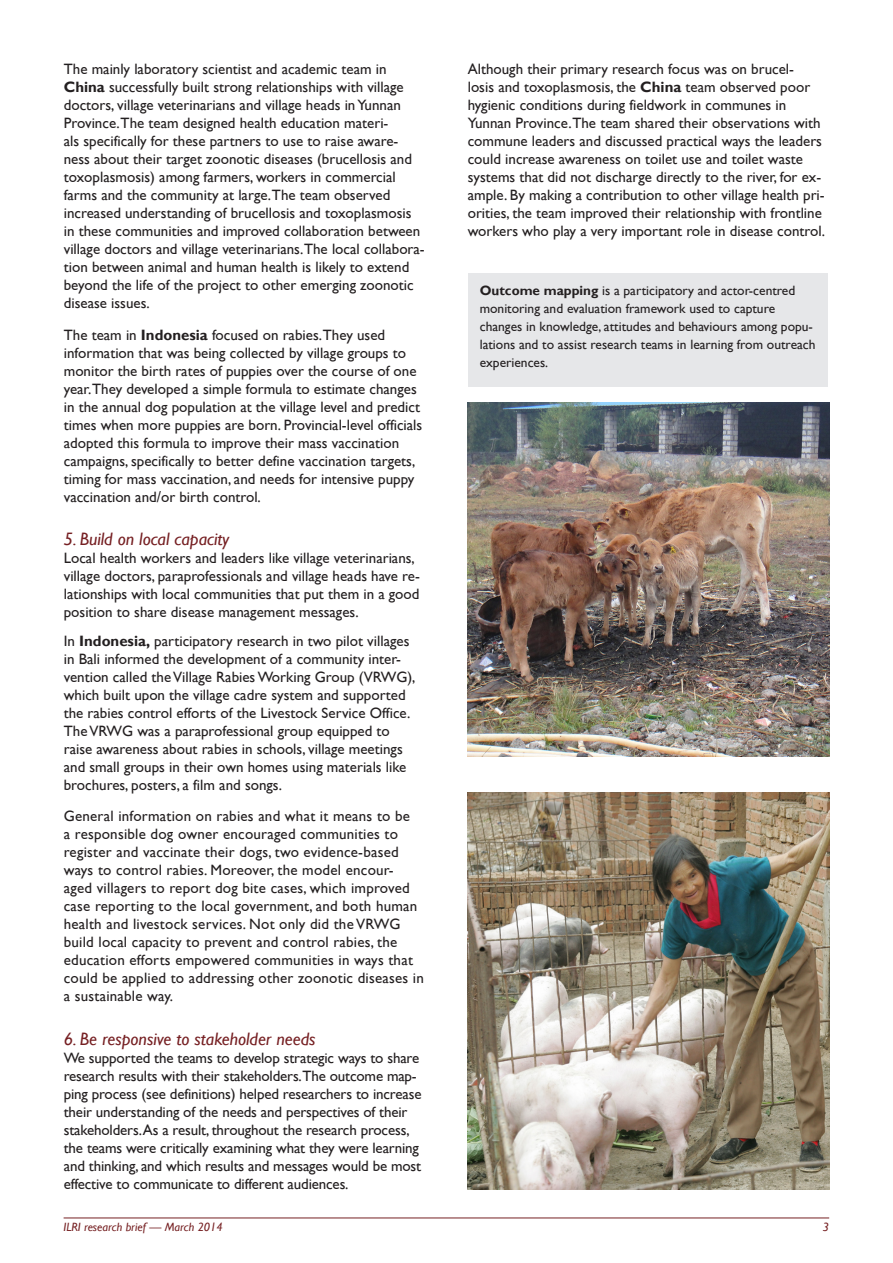
<style>
.page{position:relative;width:893px;height:1263px;background:#fff}
.page>*{position:absolute;margin:0;border:0;box-sizing:border-box;transform-origin:0 0}
.Heading_2{font:italic 18px "Gill Sans";color:#762023}
.body_text{font:15px/18px "Gill Sans";color:#231f20}
.Heading_2-2{font:15px/18px "Gill Sans";letter-spacing:-.01em;color:#231f20}
.Box_Text{font:13.5px/18px "Gill Sans";color:#231f20}
.t1{font:italic 12px "Gill Sans";color:#762123}
.s1{font-weight:700}
</style>
<div class="page">
<hr style="left:64px;top:1218px;width:765px;height:1px;background:#762123">
<div style="left:468px;top:274px;width:360px;height:113px;background:#e6e7e9"></div>
<img style="left:468px;top:793px;width:361px;height:397px">
<img style="left:468px;top:402px;width:361px;height:354px">
<p class="body_text" style="left:64px;top:60px;width:362px">The mainly laboratory scientist and academic team in <span class="s1">China</span> successfully built strong relationships with village doctors, village veterinarians and village heads in Yunnan Province.The team designed health education materi-<br>als specifically for these partners to use to raise aware&shy;ness about their target zoonotic diseases (brucellosis and toxoplasmosis) among farmers, workers in commercial farms and the community at large.The team observed increased understanding of brucellosis and toxoplasmosis in these communities and improved collaboration between village doctors and village veterinarians.The local collabora&shy;tion between animal and human health is likely to extend beyond the life of the project to other emerging zoonotic disease issues.</p>
<p class="body_text" style="left:64px;top:325px;width:360px">The team in <span class="s1">Indonesia</span> focused on rabies.They used information that was being collected by village groups to monitor the birth rates of puppies over the course of one year.They developed a simple formula to estimate changes in the annual dog population at the village level and predict times when more puppies are born. Provincial-level officials adopted this formula to improve their mass vaccination campaigns, specifically to better define vaccination targets, timing for mass vaccination, and needs for intensive puppy vaccination and/or birth control.</p>
<p class="Heading_2" style="left:64px;top:529px;width:167px">5. Build on local capacity</p>
<p class="Heading_2-2" style="left:64px;top:549px;width:358px">Local health workers and leaders like village veterinarians, village doctors, paraprofessionals and village heads have re&shy;lationships with local communities that put them in a good position to share disease management messages.</p>
<p class="body_text" style="left:64px;top:631px;width:353px">In <span class="s1">Indonesia,</span> participatory research in two pilot villages in Bali informed the development of a community inter&shy;vention called the Village Rabies Working Group (VRWG), which built upon the village cadre system and supported the rabies control efforts of the Livestock Service Office.<br>The VRWG was a paraprofessional group equipped to raise awareness about rabies in schools, village meetings and small groups in their own homes using materials like brochures, posters, a film and songs.</p>
<p class="body_text" style="left:64px;top:807px;width:362px">General information on rabies and what it means to be<br>a responsible dog owner encouraged communities to register and vaccinate their dogs, two evidence-based ways to control rabies. Moreover, the model encour&shy;aged villagers to report dog bite cases, which improved case reporting to the local government, and both human health and livestock services. Not only did the VRWG build local capacity to prevent and control rabies, the education efforts empowered communities in ways that could be applied to addressing other zoonotic diseases in a sustainable way.</p>
<p class="Heading_2" style="left:64px;top:1028px;width:253px">6. Be responsive to stakeholder needs</p>
<p class="Heading_2-2" style="left:64px;top:1048px;width:359px">We supported the teams to develop strategic ways to share research results with their stakeholders.The outcome map&shy;ping process (see definitions) helped researchers to increase their understanding of the needs and perspectives of their stakeholders.As a result, throughout the research process, the teams were critically examining what they were learning and thinking, and which results and messages would be most effective to communicate to different audiences.</p>
<p class="body_text" style="left:468px;top:60px;width:359px">Although their primary research focus was on brucel-<br>losis and toxoplasmosis, the <span class="s1">China</span> team observed poor hygienic conditions during fieldwork in communes in Yunnan Province.The team shared their observations with commune leaders and discussed practical ways the leaders could increase awareness on toilet use and toilet waste systems that did not discharge directly to the river, for ex&shy;ample. By making a contribution to other village health pri&shy;orities, the team improved their relationship with frontline workers who play a very important role in disease control.</p>
<p class="Box_Text" style="left:480px;top:281px;width:337px"><span class="s1">Outcome mapping</span> is a participatory and actor-centred monitoring and evaluation framework used to capture changes in knowledge, attitudes and behaviours among popu&shy;lations and to assist research teams in learning from outreach experiences.</p>
<p class="t1" style="left:64px;top:1220px;width:161px">ILRI research brief — March 2014</p>
<p class="t1" style="left:823px;top:1220px;width:8px">3</p>
</div>
